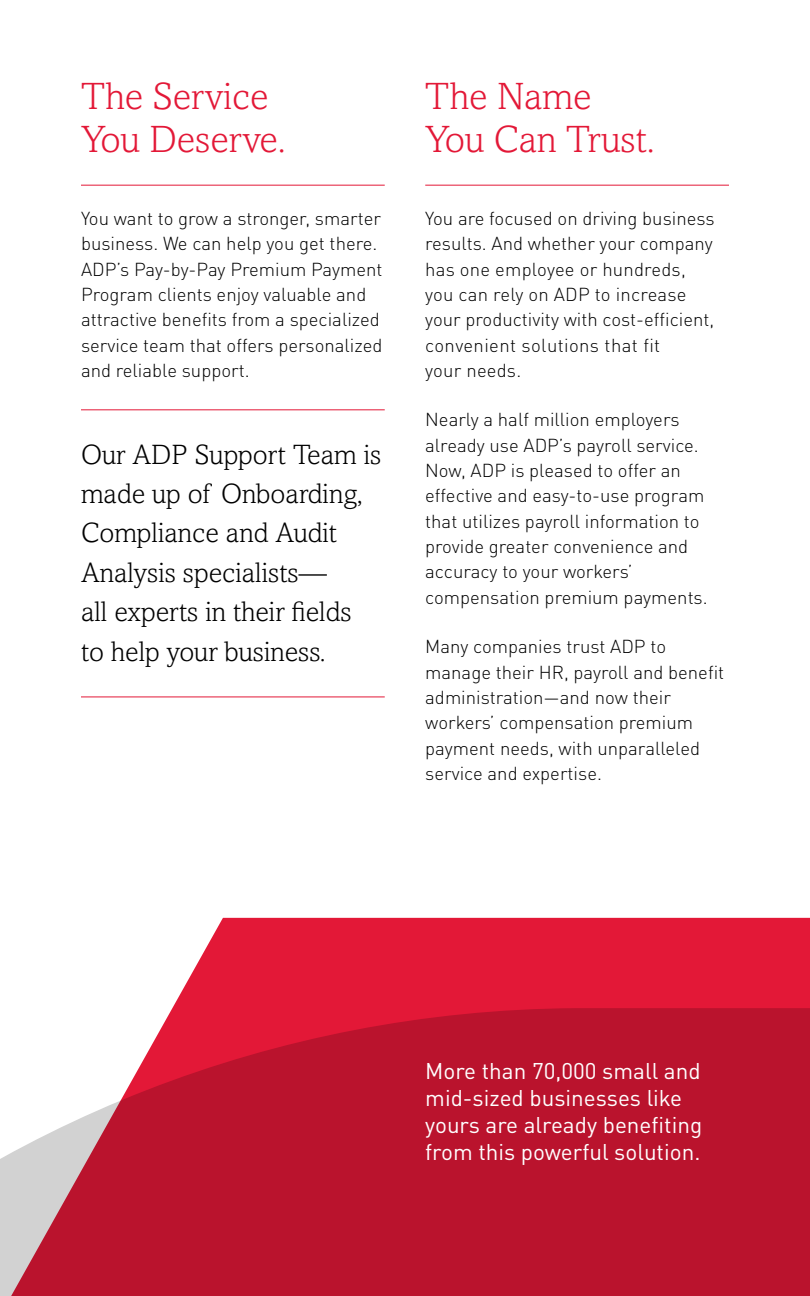
<style>
.page{position:relative;width:810px;height:1296px;background:#fff}
.page>*{position:absolute;margin:0;border:0;box-sizing:border-box;transform-origin:0 0}
.t1{font:300 38.25px/42.8px "Amasis MT Std";color:#e31837}
.t2{font:300 28.12px/39.4px "Amasis MT Std";color:#000}
.t3{font:22.5px/27px "DINOT";color:#fff}
.t4{font:300 18.45px/25.4px "DINOT";color:#000}
</style>
<div class="page">
<div style="left:172px;top:918px;width:638px;height:90px;background:#e31837"></div>
<svg style="left:0;top:1008px;width:810px;height:288px;background:#c22c43"></svg>
<hr style="left:81px;top:185px;width:304px;height:1px;background:#e31837">
<hr style="left:81px;top:409px;width:304px;height:1px;background:#e31837">
<hr style="left:81px;top:697px;width:304px;height:1px;background:#e31837">
<hr style="left:425px;top:185px;width:304px;height:1px;background:#e31837">
<h1 class="t1" style="left:81px;top:75px;width:206px">The Service<br>You Deserve.</h1>
<p class="t4" style="left:81px;top:205px;width:303px">You want to grow a stronger, smarter business. We can help you get there.<br>ADP’s Pay-by-Pay Premium Payment Program clients enjoy valuable and attractive benefits from a specialized service team that offers personalized and reliable support.</p>
<h2 class="t2" style="left:81px;top:434px;width:302px">Our ADP Support Team is made up of Onboarding,<br>Compliance and Audit<br>Analysis specialists—<br>all experts in their fields to help your business.</h2>
<h1 class="t1" style="left:425px;top:75px;width:231px">The Name<br>You Can Trust.</h1>
<p class="t4" style="left:425px;top:205px;width:291px">You are focused on driving business results. And whether your company has one employee or hundreds, you can rely on ADP to increase your productivity with cost-efficient, convenient solutions that fit<br>your needs.</p>
<p class="t4" style="left:425px;top:407px;width:284px">Nearly a half million employers already use ADP’s payroll service.<br>Now, ADP is pleased to offer an effective and easy-to-use program that utilizes payroll information to provide greater convenience and accuracy to your workers’ compensation premium payments.</p>
<p class="t4" style="left:425px;top:634px;width:301px">Many companies trust ADP to manage their HR, payroll and benefit administration—and now their workers’ compensation premium payment needs, with unparalleled service and expertise.</p>
<p class="t3" style="left:425px;top:1057px;width:278px">More than 70,000 small and mid-sized businesses like yours are already benefiting from this powerful solution.</p>
</div>
